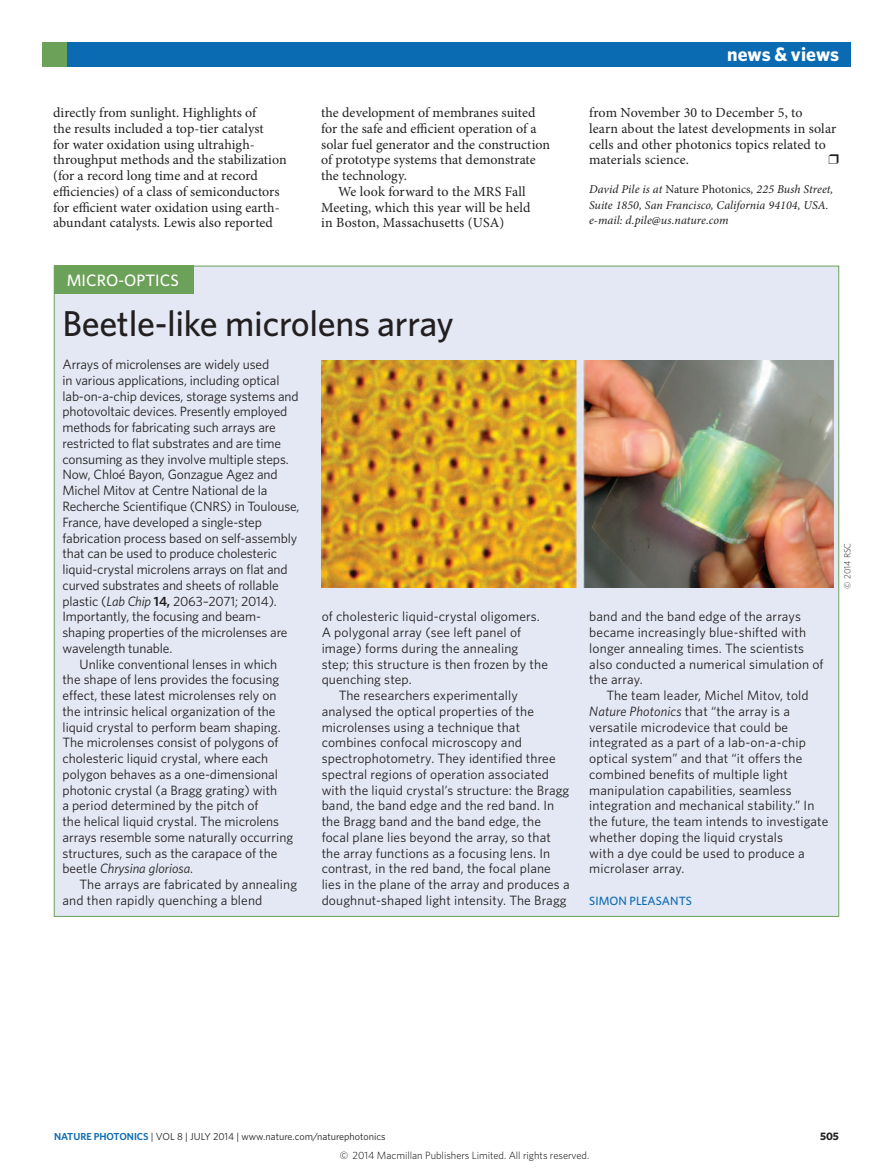
<style>
.page{position:relative;width:893px;height:1174px;background:#fff}
.page>*{position:absolute;margin:0;border:0;box-sizing:border-box;transform-origin:0 0}
.Pic_story_title{font:500 36px "Whitney";letter-spacing:-.01em;color:#231f20}
.t1{font:700 19.5px "Whitney";color:#fff}
.Subject{font:500 16.5px "Whitney";color:#fff}
.Body_text{font:13.95px/15.8px "Minion Pro";letter-spacing:.005em;color:#231f20}
.Pic_story_body_text{font:13.5px/15.8px "Whitney";letter-spacing:.01em;color:#231f20}
.Pic_story_body_firs{font:13.5px/15.8px "Whitney";letter-spacing:-.01em;color:#231f20}
.Author_information{font:italic 12px/15.8px "Minion Pro";letter-spacing:.005em;color:#231f20}
.Pic_story_author{font:500 12px "Whitney";color:#0a6ab2}
.t2{font:700 10.8px "Whitney";color:#231f20}
.t3{font:300 10.5px "Whitney";color:#000}
.t4{font:10.2px "Whitney";color:#231f20}
.Picture_credit{font:300 9px "Whitney";color:#231f20}
.s1{font-style:italic}
.s2{font-weight:600}
.s3{font-style:normal}
.s4{font-weight:600;color:#0a6ab2}
</style>
<div class="page">
<div style="left:43px;top:43px;width:807px;height:24px;background:#0a6ab2"></div>
<div style="left:43px;top:43px;width:24px;height:24px;background:#6ca15a"></div>
<div style="left:54px;top:266px;width:785px;height:650px;background:#e3e8f4;border:1px solid #6ca15a"></div>
<div style="left:54px;top:266px;width:139px;height:28px;background:#6ca15a"></div>
<img style="left:322px;top:361px;width:511px;height:227px">
<p class="Body_text" style="left:53px;top:105px;width:235px">directly from sunlight. Highlights of<br>the results included a top-tier catalyst<br>for water oxidation using ultrahigh&shy;throughput methods and the stabilization (for a record long time and at record efficiencies) of a class of semiconductors for efficient water oxidation using earth&shy;abundant catalysts. Lewis also reported</p>
<p class="Body_text" style="left:321px;top:105px;width:230px">the development of membranes suited for the safe and efficient operation of a solar fuel generator and the construction of prototype systems that demonstrate the technology.</p>
<p class="Body_text" style="left:321px;top:183px;width:211px;text-indent:17px">We look forward to the MRS Fall<br>Meeting, which this year will be held in Boston, Massachusetts (USA)</p>
<p class="Subject" style="left:67px;top:270px;width:114px">MICRO-OPTICS</p>
<p class="Pic_story_title" style="left:63px;top:300px;width:393px">Beetle-like microlens array</p>
<p class="Pic_story_body_firs" style="left:63px;top:356px;width:239px">Arrays of microlenses are widely used<br>in various applications, including optical lab-on-a-chip devices, storage systems and photovoltaic devices. Presently employed methods for fabricating such arrays are restricted to flat substrates and are time consuming as they involve multiple steps.<br>Now, Chloé Bayon, Gonzague Agez and Michel Mitov at Centre National de la Recherche Scientifique (CNRS) in Toulouse, France, have developed a single-step fabrication process based on self-assembly that can be used to produce cholesteric liquid-crystal microlens arrays on flat and curved substrates and sheets of rollable plastic (<span class="s1">Lab Chip</span> <span class="s2">14,</span> 2063–2071; 2014).<br>Importantly, the focusing and beam&shy;shaping properties of the microlenses are wavelength tunable.</p>
<p class="Pic_story_body_text" style="left:63px;top:655px;width:232px;text-indent:17px">Unlike conventional lenses in which the shape of lens provides the focusing effect, these latest microlenses rely on the intrinsic helical organization of the liquid crystal to perform beam shaping.<br>The microlenses consist of polygons of cholesteric liquid crystal, where each polygon behaves as a one-dimensional photonic crystal (a Bragg grating) with<br>a period determined by the pitch of<br>the helical liquid crystal. The microlens arrays resemble some naturally occurring structures, such as the carapace of the beetle <span class="s1">Chrysina gloriosa</span>.</p>
<p class="Pic_story_body_text" style="left:63px;top:876px;width:236px;text-indent:17px">The arrays are fabricated by annealing and then rapidly quenching a blend</p>
<p class="Pic_story_body_text" style="left:322px;top:608px;width:228px">of cholesteric liquid-crystal oligomers.<br>A polygonal array (see left panel of image) forms during the annealing step; this structure is then frozen by the quenching step.</p>
<p class="Pic_story_body_text" style="left:322px;top:687px;width:250px;text-indent:17px">The researchers experimentally analysed the optical properties of the microlenses using a technique that combines confocal microscopy and spectrophotometry. They identified three spectral regions of operation associated with the liquid crystal’s structure: the Bragg band, the band edge and the red band. In the Bragg band and the band edge, the focal plane lies beyond the array, so that the array functions as a focusing lens. In contrast, in the red band, the focal plane lies in the plane of the array and produces a doughnut-shaped light intensity. The Bragg</p>
<h2 class="t1" style="left:727px;top:41px;width:114px">news &amp; views</h2>
<p class="Body_text" style="left:589px;top:105px;width:249px">from November 30 to December 5, to<br>learn about the latest developments in solar cells and other photonics topics related to materials science.</p>
<p class="Author_information" style="left:589px;top:181px;width:246px">David Pile is at <span class="s3">Nature Photonics</span>, 225 Bush Street,<br>Suite 1850, San Francisco, California 94104, USA. e-mail: d.pile@us.nature.com</p>
<p class="Pic_story_body_text" style="left:589px;top:608px;width:236px">band and the band edge of the arrays became increasingly blue-shifted with longer annealing times. The scientists also conducted a numerical simulation of the array.</p>
<p class="Pic_story_body_text" style="left:589px;top:687px;width:241px;text-indent:17px">The team leader, Michel Mitov, told <span class="s1">Nature Photonics</span> that “the array is a versatile microdevice that could be integrated as a part of a lab-on-a-chip optical system” and that “it offers the combined benefits of multiple light manipulation capabilities, seamless integration and mechanical stability.” In the future, the team intends to investigate whether doping the liquid crystals<br>with a dye could be used to produce a microlaser array.</p>
<p class="Pic_story_author" style="left:589px;top:892px;width:104px">SIMON PLEASANTS</p>
<p class="Picture_credit" style="left:841px;top:588px;width:47px;rotate:-90deg">© 2014 RSC</p>
<p class="t4" style="left:54px;top:1129px;width:333px"><span class="s4">NATURE PHOTONICS</span> | VOL 8 | JULY 2014 | www.nature.com/naturephotonics</p>
<p class="t2" style="left:820px;top:1129px;width:20px">505</p>
<p class="t3" style="left:340px;top:1148px;width:251px">© 2014 Macmillan Publishers Limited. All rights reserved.</p>
</div>
